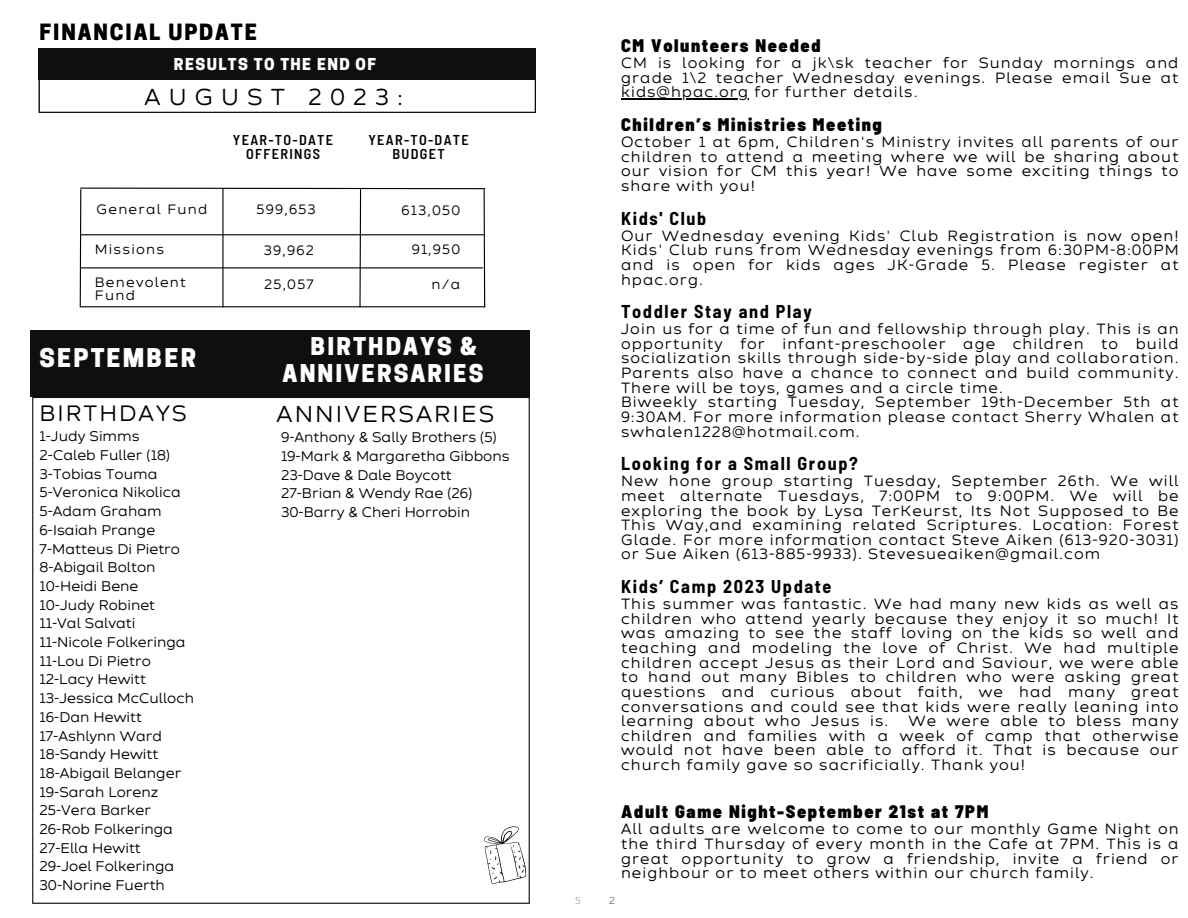
<style>
.page{position:relative;width:1188px;height:918px;background:#fff}
.page>*{position:absolute;margin:0;border:0;box-sizing:border-box;transform-origin:0 0}
.t1{font:800 24.3px "Cooper Hewitt";letter-spacing:.09em;color:#fff}
.t2{font:800 23.1px "Cooper Hewitt";letter-spacing:.09em;color:#fff}
.t3{font:23.1px "Zing Sans Rust R Base";letter-spacing:.355em;color:#000}
.t4{font:22.95px "Zing Sans Rust R Base";letter-spacing:.09em;color:#000}
.t5{font:22.2px "Zing Sans Rust R Base";letter-spacing:.09em;color:#000}
.t6{font:800 21px "Cooper Hewitt";letter-spacing:.09em;color:#000}
.t7{font:900 semi-condensed 18.15px "Barlow";letter-spacing:.09em;color:#000}
.t8{font:700 semi-condensed 18.15px "Barlow";letter-spacing:.09em;color:#000}
.t9{font:800 15.45px "Cooper Hewitt";letter-spacing:.09em;color:#fff}
.t10{font:14.85px/14.7px "Zing Sans Rust R Base";letter-spacing:.07em;color:#000;text-align:justify}
.t11{font:600 semi-condensed 14.25px "Barlow";letter-spacing:.09em;color:#000}
.t12{font:14.1px "Zing Sans Rust R Base";color:#000}
.t13{font:13.65px/13.6px "Zing Sans Rust R Base";letter-spacing:.09em;color:#000}
.t14{font:9.9px "Zing Sans Rust R Base";color:#acacac}
.t15{font:9.9px "Zing Sans Rust R Base";color:#737373}
</style>
<div class="page">
<svg style="left:79px;top:187px;width:407px;height:121px"></svg>
<svg style="left:39px;top:79px;width:497px;height:34px"></svg>
<div style="left:39px;top:48px;width:497px;height:31px;background:#0f0f11"></div>
<div style="left:31px;top:330px;width:499px;height:67px;background:#0f0f11"></div>
<svg style="left:32px;top:397px;width:498px;height:507px"></svg>
<hr style="left:621px;top:98px;width:128px;height:2px;background:#000">
<p class="t6" style="left:40px;top:24px;width:219px">FINANCIAL UPDATE</p>
<p class="t9" style="left:174px;top:58px;width:204px">RESULTS TO THE END OF</p>
<p class="t3" style="left:145px;top:87px;width:260px">AUGUST 2023:</p>
<p class="t13" style="left:97px;top:203px;width:112px">General Fund</p>
<p class="t13" style="left:95px;top:243px;width:71px">Missions</p>
<p class="t13" style="left:95px;top:276px;width:93px">Benevolent<br>Fund</p>
<p class="t11" style="left:233px;top:130px;width:102px">YEAR-TO-DATE</p>
<p class="t11" style="left:246px;top:145px;width:75px">OFFERINGS</p>
<p class="t13" style="left:257px;top:203px;width:61px">599,653</p>
<p class="t13" style="left:264px;top:244px;width:51px">39,962</p>
<p class="t13" style="left:264px;top:279px;width:51px">25,057</p>
<p class="t11" style="left:369px;top:130px;width:102px">YEAR-TO-DATE</p>
<p class="t11" style="left:393px;top:145px;width:54px">BUDGET</p>
<p class="t13" style="left:402px;top:205px;width:60px">613,050</p>
<p class="t13" style="left:412px;top:243px;width:50px">91,950</p>
<p class="t13" style="left:432px;top:279px;width:30px">n/a</p>
<p class="t2" style="left:311px;top:338px;width:168px">BIRTHDAYS &amp;</p>
<p class="t2" style="left:283px;top:365px;width:202px">ANNIVERSARIES</p>
<p class="t1" style="left:40px;top:348px;width:158px">SEPTEMBER</p>
<p class="t5" style="left:40px;top:404px;width:149px">BIRTHDAYS</p>
<p class="t4" style="left:277px;top:405px;width:219px">ANNIVERSARIES</p>
<p class="t12" style="left:40px;top:431px;width:102px">1-Judy Simms</p>
<p class="t12" style="left:40px;top:449px;width:132px">2-Caleb Fuller (18)</p>
<p class="t12" style="left:40px;top:468px;width:119px">3-Tobias Touma</p>
<p class="t12" style="left:40px;top:487px;width:143px">5-Veronica Nikolica</p>
<p class="t12" style="left:40px;top:505px;width:124px">5-Adam Graham</p>
<p class="t12" style="left:40px;top:524px;width:117px">6-Isaiah Prange</p>
<p class="t12" style="left:40px;top:543px;width:142px">7-Matteus Di Pietro</p>
<p class="t12" style="left:40px;top:562px;width:117px">8-Abigail Bolton</p>
<p class="t12" style="left:40px;top:580px;width:101px">10-Heidi Bene</p>
<p class="t12" style="left:40px;top:599px;width:117px">10-Judy Robinet</p>
<p class="t12" style="left:40px;top:618px;width:97px">11-Val Salvati</p>
<p class="t12" style="left:40px;top:636px;width:148px">11-Nicole Folkeringa</p>
<p class="t12" style="left:40px;top:655px;width:113px">11-Lou Di Pietro</p>
<p class="t12" style="left:40px;top:674px;width:108px">12-Lacy Hewitt</p>
<p class="t12" style="left:40px;top:692px;width:156px">13-Jessica McCulloch</p>
<p class="t12" style="left:40px;top:711px;width:104px">16-Dan Hewitt</p>
<p class="t12" style="left:40px;top:730px;width:124px">17-Ashlynn Ward</p>
<p class="t12" style="left:40px;top:749px;width:120px">18-Sandy Hewitt</p>
<p class="t12" style="left:40px;top:767px;width:143px">18-Abigail Belanger</p>
<p class="t12" style="left:40px;top:786px;width:120px">19-Sarah Lorenz</p>
<p class="t12" style="left:40px;top:805px;width:113px">25-Vera Barker</p>
<p class="t12" style="left:40px;top:823px;width:135px">26-Rob Folkeringa</p>
<p class="t12" style="left:40px;top:842px;width:103px">27-Ella Hewitt</p>
<p class="t12" style="left:40px;top:861px;width:136px">29-Joel Folkeringa</p>
<p class="t12" style="left:40px;top:879px;width:127px">30-Norine Fuerth</p>
<p class="t12" style="left:281px;top:432px;width:217px">9-Anthony &amp; Sally Brothers (5)</p>
<p class="t12" style="left:281px;top:450px;width:230px">19-Mark &amp; Margaretha Gibbons</p>
<p class="t12" style="left:281px;top:469px;width:172px">23-Dave &amp; Dale Boycott</p>
<p class="t12" style="left:281px;top:488px;width:193px">27-Brian &amp; Wendy Rae (26)</p>
<p class="t12" style="left:281px;top:507px;width:191px">30-Barry &amp; Cheri Horrobin</p>
<p class="t7" style="left:621px;top:34px;width:201px">CM Volunteers Needed</p>
<p class="t10" style="left:621px;top:57px;width:559px">CM is looking for a jk\sk teacher for Sunday mornings and grade 1\2 teacher Wednesday evenings. Please email Sue at kids@hpac.org for further details.</p>
<p class="t7" style="left:621px;top:113px;width:262px">Children’s Ministries Meeting</p>
<p class="t10" style="left:621px;top:136px;width:559px">October 1 at 6pm, Children's Ministry invites all parents of our children to attend a meeting where we will be sharing about our vision for CM this year! We have some exciting things to share with you!</p>
<p class="t8" style="left:621px;top:206px;width:87px">Kids' Club</p>
<p class="t10" style="left:621px;top:229px;width:559px">Our Wednesday evening Kids' Club Registration is now open!<br>Kids' Club runs from Wednesday evenings from 6:30PM-8:00PM and is open for kids ages JK-Grade 5. Please register at hpac.org.</p>
<p class="t8" style="left:621px;top:300px;width:192px">Toddler Stay and Play</p>
<p class="t10" style="left:621px;top:323px;width:559px">Join us for a time of fun and fellowship through play. This is an opportunity for infant-preschooler age children to build socialization skills through side-by-side play and collaboration.<br>Parents also have a chance to connect and build community.<br>There will be toys, games and a circle time.</p>
<p class="t10" style="left:621px;top:396px;width:559px">Biweekly starting Tuesday, September 19th-December 5th at 9:30AM. For more information please contact Sherry Whalen at swhalen1228@hotmail.com.</p>
<p class="t8" style="left:621px;top:452px;width:238px">Looking for a Small Group?</p>
<p class="t10" style="left:621px;top:475px;width:559px">New hone group starting Tuesday, September 26th. We will meet alternate Tuesdays, 7:00PM to 9:00PM. We will be exploring the book by Lysa TerKeurst, Its Not Supposed to Be This Way,and examining related Scriptures. Location: Forest Glade. For more information contact Steve Aiken (613-920-3031) or Sue Aiken (613-885-9933). Stevesueaiken@gmail.com</p>
<p class="t8" style="left:621px;top:575px;width:212px">Kids’ Camp 2023 Update</p>
<p class="t10" style="left:621px;top:598px;width:559px">This summer was fantastic. We had many new kids as well as children who attend yearly because they enjoy it so much! It was amazing to see the staff loving on the kids so well and teaching and modeling the love of Christ. We had multiple children accept Jesus as their Lord and Saviour, we were able to hand out many Bibles to children who were asking great questions and curious about faith, we had many great conversations and could see that kids were really leaning into learning about who Jesus is.</p>
<p class="t10" style="left:621px;top:715px;width:559px;text-indent:288px">We were able to bless many children and families with a week of camp that otherwise would not have been able to afford it. That is because our church family gave so sacrificially. Thank you!</p>
<p class="t7" style="left:621px;top:800px;width:369px">Adult Game Night-September 21st at 7PM</p>
<p class="t10" style="left:621px;top:823px;width:559px">All adults are welcome to come to our monthly Game Night on the third Thursday of every month in the Cafe at 7PM. This is a great opportunity to grow a friendship, invite a friend or neighbour or to meet others within our church family.</p>
<p class="t14" style="left:575px;top:896px;width:7px">5</p>
<p class="t15" style="left:609px;top:896px;width:7px">2</p>
</div>
